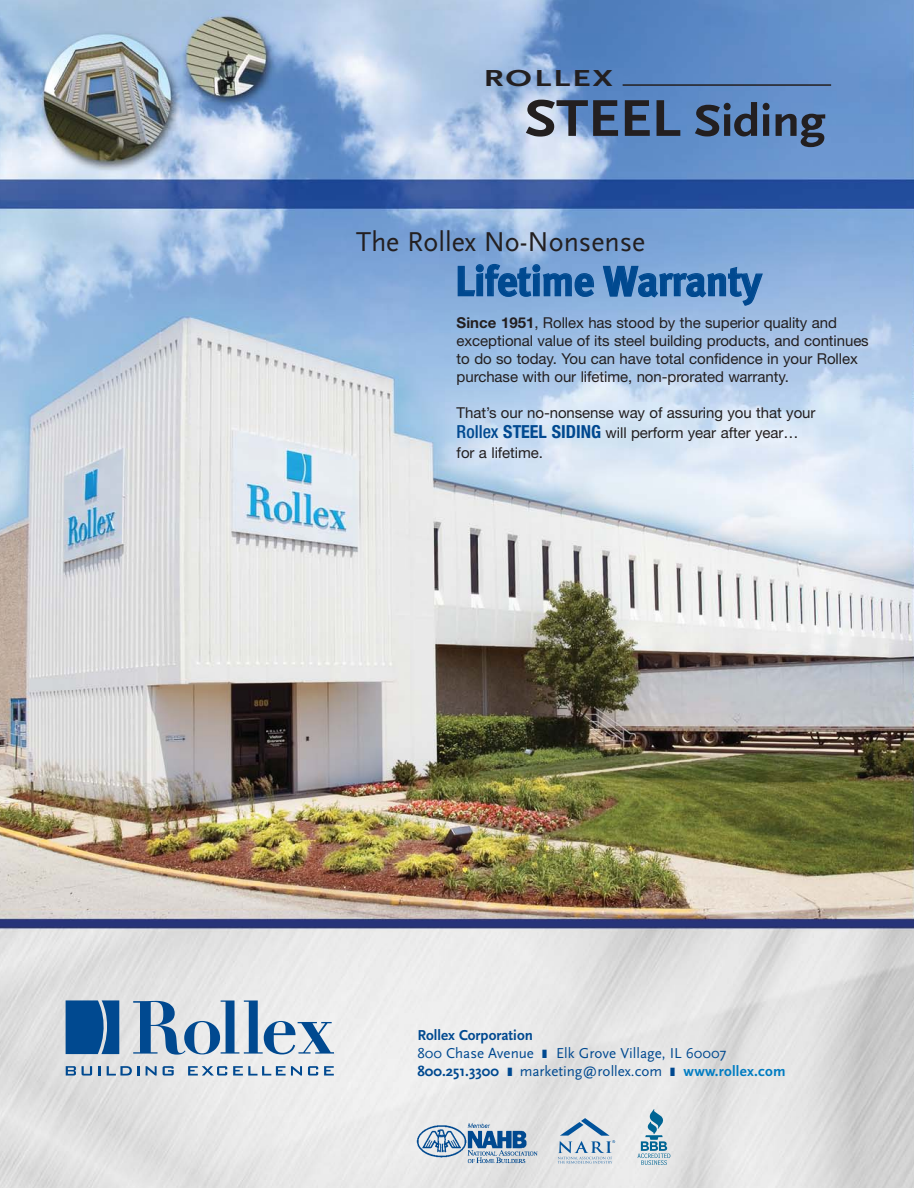
<style>
.page{position:relative;width:914px;height:1188px;background:#fff}
.page>*{position:absolute;margin:0;border:0;box-sizing:border-box;transform-origin:0 0}
.t1{font:700 46.35px "Scala Sans";letter-spacing:-.01em;color:#231f20;scale:1.11 1}
.t2{font:700 42px "Meta";letter-spacing:-.015em;color:#004990}
.t3{font:28.5px "Scala Sans";color:#231f20}
.t4{font:700 24.15px "Scala Sans";letter-spacing:.055em;color:#231f20;scale:1.43 1}
.t5{font:15px/18px "Helvetica Neue";letter-spacing:-.005em;color:#231f20}
.t6{font:15px/18px "Scala Sans";color:#004990}
.s1{font-size:54px}
.s2{font-weight:700}
.s3{font-weight:500;font-stretch:condensed;font-size:18px;color:#004990}
.s4{font-weight:700;font-stretch:condensed;font-size:18px;color:#004990}
.s5{font-weight:700;color:#007cc2}
</style>
<div class="page">
<img style="left:0;top:0;width:913px;height:1188px">
<svg style="left:133px;top:1000px;width:201px;height:55px;background:#9fb6cd"></svg>
<svg style="left:66px;top:1000px;width:53px;height:54px;background:#105496"></svg>
<svg style="left:66px;top:1066px;width:26px;height:10px"></svg>
<svg style="left:98px;top:1066px;width:2px;height:10px"></svg>
<svg style="left:107px;top:1066px;width:32px;height:10px"></svg>
<svg style="left:145px;top:1066px;width:11px;height:10px"></svg>
<svg style="left:162px;top:1066px;width:12px;height:10px"></svg>
<svg style="left:188px;top:1066px;width:39px;height:10px"></svg>
<svg style="left:233px;top:1066px;width:52px;height:10px"></svg>
<svg style="left:291px;top:1066px;width:11px;height:10px"></svg>
<svg style="left:308px;top:1066px;width:10px;height:10px"></svg>
<svg style="left:324px;top:1066px;width:9px;height:10px"></svg>
<hr style="left:622px;top:84px;width:208px;height:2px;background:#231f20">
<svg style="left:557px;top:1118px;width:58px;height:46px;background:#bdccd9"></svg>
<svg style="left:637px;top:1109px;width:33px;height:56px;background:#abc6d2"></svg>
<img style="left:415px;top:1123px;width:124px;height:43px">
<h3 class="t4" style="left:483px;top:69px;width:92px">ROLLEX</h3>
<h1 class="t1" style="left:524px;top:102px;width:272px"><span class="s1">STEEL</span> Siding</h1>
<h3 class="t3" style="left:356px;top:228px;width:290px">The Rollex No-Nonsense</h3>
<h2 class="t2" style="left:455px;top:265px;width:308px">Lifetime Warranty</h2>
<p class="t5" style="left:456px;top:315px;width:413px"><span class="s2">Since 1951</span>, Rollex has stood by the superior quality and exceptional value of its steel building products, and continues to do so today. You can have total confidence in your Rollex purchase with our lifetime, non-prorated warranty.</p>
<p class="t5" style="left:456px;top:404px;width:360px;line-height:20.1px">That’s our no-nonsense way of assuring you that your<br><span class="s3">Rollex</span> <span class="s4">STEEL SIDING</span> will perform year after year… for a lifetime.</p>
<p class="t6" style="left:417px;top:1026px;width:369px"><span class="s2">Rollex Corporation<br></span>800 Chase Avenue ❚ Elk Grove Village, IL 60007<br><span class="s2">800.251.3300</span> ❚ marketing@rollex.com ❚ <span class="s5">www.rollex.com</span></p>
</div>
